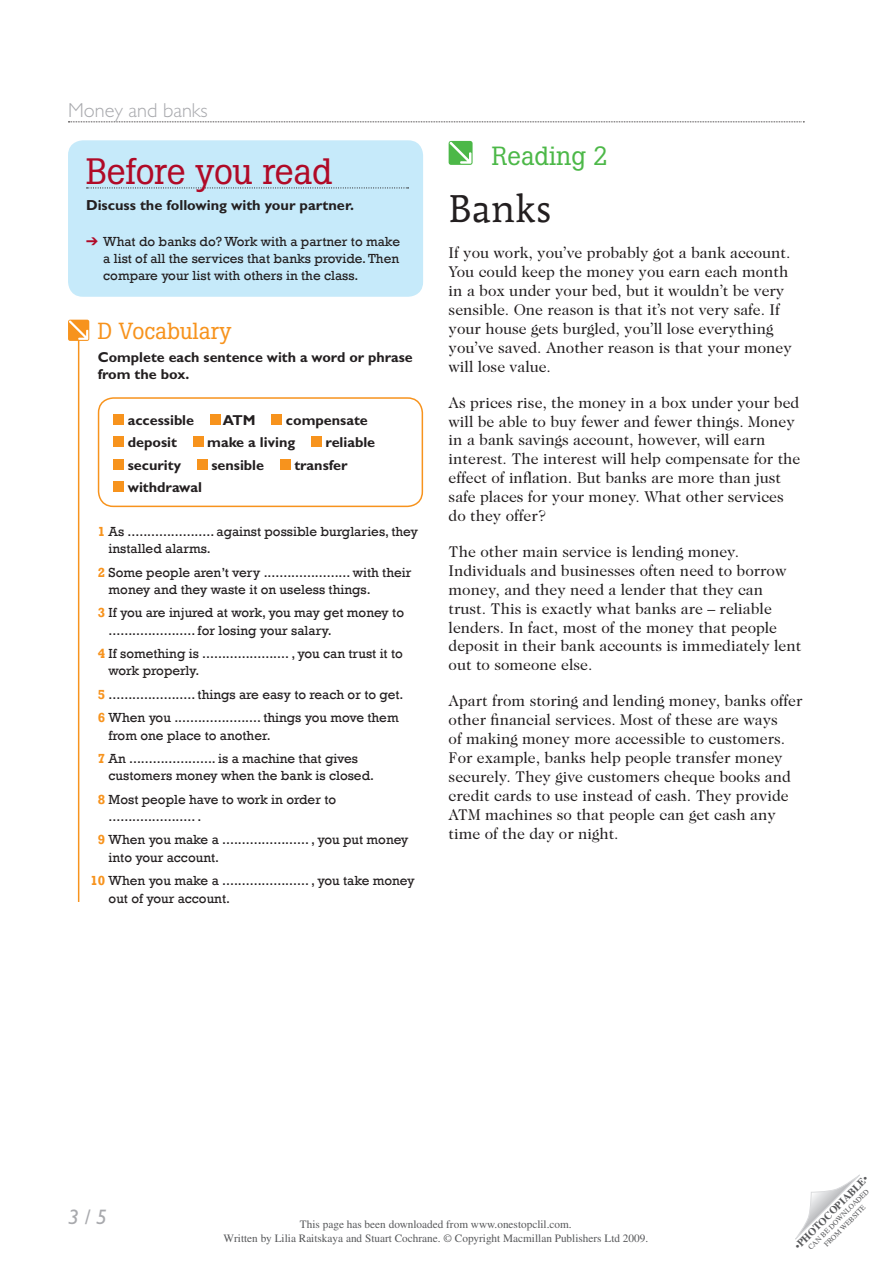
<style>
.page{position:relative;width:893px;height:1263px;background:#fff}
.page>*{position:absolute;margin:0;border:0;box-sizing:border-box;transform-origin:0 0}
.Text_head{font:38.25px "Mendoza Roman Std";color:#231f20}
.Read_head{font:36.3px "Boton";letter-spacing:-.01em;color:#b00a27}
.Text_head-2{font:26.1px "Boton";color:#4cb848}
.Vocabulary_head{font:23.1px "Boton";color:#f7931d}
.t1{font:italic 21px "Gill Sans";color:#a8a9ad}
.t2{font:300 20.25px "Gill Sans";color:#a8a9ad}
.Text{font:15.75px/18.9px "Caslon 224 Std";color:#231f20}
.read_subhead{font:700 14.55px "Gill Sans";color:#231f20}
.Vocabulary_subhead{font:700 14.4px/17.2px "Gill Sans";color:#231f20}
.Vocabulary_LIST{font:13.5px/17.2px "Rockwell";color:#231f20}
.Vocabulary_BULLET_RE{font:13.5px/17.2px "Rockwell";color:#231f20;text-align:justify}
.t3{font:11.25px/13.5px "Times LT Std";color:#57585a;text-align:center}
.t4{font:700 10.5px "Times LT Std";color:#57585a}
.t5{font:7.5px/9px "Times LT Std";color:#57585a;text-align:center}
.s1{font-weight:700;color:#f7931d}
.s2{font-weight:400}
</style>
<div class="page">
<svg style="left:68px;top:121px;width:736px;height:1px"></svg>
<svg style="left:795px;top:1175px;width:65px;height:64px"></svg>
<div style="left:68px;top:140px;width:355px;height:157px;background:#c6eafa;border-radius:15px"></div>
<svg style="left:87px;top:187px;width:322px;height:1px"></svg>
<hr style="left:78px;top:340px;width:1px;height:562px;background:#f7931d">
<div style="left:114px;top:414px;width:10px;height:11px;background:#f7931d"></div>
<div style="left:210px;top:414px;width:10px;height:11px;background:#f7931d"></div>
<div style="left:272px;top:414px;width:10px;height:11px;background:#f7931d"></div>
<div style="left:114px;top:437px;width:10px;height:10px;background:#f7931d"></div>
<div style="left:193px;top:437px;width:10px;height:10px;background:#f7931d"></div>
<div style="left:311px;top:437px;width:10px;height:10px;background:#f7931d"></div>
<div style="left:114px;top:459px;width:10px;height:11px;background:#f7931d"></div>
<div style="left:197px;top:459px;width:10px;height:11px;background:#f7931d"></div>
<div style="left:280px;top:459px;width:10px;height:11px;background:#f7931d"></div>
<div style="left:114px;top:482px;width:10px;height:10px;background:#f7931d"></div>
<div style="left:98px;top:397px;width:325px;height:110px;border:2px solid #f7931d;border-radius:15px"></div>
<svg style="left:68px;top:320px;width:21px;height:21px"></svg>
<svg style="left:449px;top:141px;width:24px;height:24px"></svg>
<p class="t2" style="left:68px;top:99px;width:141px">Money and banks</p>
<p class="Read_head" style="left:86px;top:150px;width:248px">Before you read</p>
<p class="read_subhead" style="left:86px;top:196px;width:269px">Discuss the following with your partner.</p>
<p class="Vocabulary_BULLET_RE" style="left:103px;top:233px;width:298px">What do banks do? Work with a partner to make a list of all the services that banks provide. Then compare your list with others in the class.</p>
<p class="Vocabulary_head" style="left:98px;top:317px;width:135px">D Vocabulary</p>
<p class="Vocabulary_subhead" style="left:98px;top:348px;width:317px">Complete each sentence with a word or phrase from the box.</p>
<p class="Vocabulary_subhead" style="left:128px;top:411px;width:68px">accessible</p>
<p class="Vocabulary_subhead" style="left:223px;top:411px;width:34px">ATM</p>
<p class="Vocabulary_subhead" style="left:286px;top:411px;width:84px">compensate</p>
<p class="Vocabulary_subhead" style="left:128px;top:434px;width:51px">deposit</p>
<p class="Vocabulary_subhead" style="left:207px;top:434px;width:89px">make a living</p>
<p class="Vocabulary_subhead" style="left:325px;top:434px;width:51px">reliable</p>
<p class="Vocabulary_subhead" style="left:128px;top:456px;width:55px">security</p>
<p class="Vocabulary_subhead" style="left:211px;top:456px;width:54px">sensible</p>
<p class="Vocabulary_subhead" style="left:294px;top:456px;width:55px">transfer</p>
<p class="Vocabulary_subhead" style="left:128px;top:479px;width:76px">withdrawal</p>
<p class="Vocabulary_LIST" style="left:109px;top:523px;width:311px;text-indent:-11px"><span class="s1">1</span> As ...................... against possible burglaries, they installed alarms.</p>
<p class="Vocabulary_LIST" style="left:109px;top:564px;width:304px;text-indent:-11px"><span class="s1">2</span> Some people aren’t very ...................... with their money and they waste it on useless things.</p>
<p class="Vocabulary_LIST" style="left:109px;top:604px;width:297px;text-indent:-11px"><span class="s1">3</span> If you are injured at work, you may get money to ...................... for losing your salary.</p>
<p class="Vocabulary_LIST" style="left:109px;top:645px;width:296px;text-indent:-11px"><span class="s1">4</span> If something is ...................... , you can trust it to work properly.</p>
<p class="Vocabulary_LIST" style="left:98px;top:686px;width:307px"><span class="s1">5</span> ...................... things are easy to reach or to get.</p>
<p class="Vocabulary_LIST" style="left:109px;top:709px;width:292px;text-indent:-11px"><span class="s1">6</span> When you ...................... things you move them from one place to another.</p>
<p class="Vocabulary_LIST" style="left:109px;top:750px;width:267px;text-indent:-11px"><span class="s1">7</span> An ...................... is a machine that gives customers money when the bank is closed.</p>
<p class="Vocabulary_LIST" style="left:109px;top:791px;width:229px;text-indent:-11px"><span class="s1">8</span> Most people have to work in order to ...................... .</p>
<p class="Vocabulary_LIST" style="left:109px;top:831px;width:301px;text-indent:-11px"><span class="s1">9</span> When you make a ...................... , you put money into your account.</p>
<p class="Vocabulary_LIST" style="left:109px;top:872px;width:308px;text-indent:-18px"><span class="s1">10</span> When you make a ...................... , you take money out of your account.</p>
<p class="Text_head-2" style="left:492px;top:140px;width:118px">Reading 2</p>
<p class="Text_head" style="left:449px;top:186px;width:104px">Banks</p>
<p class="Text" style="left:449px;top:243px;width:345px">If you work, you’ve probably got a bank account.<br>You could keep the money you earn each month in a box under your bed, but it wouldn’t be very sensible. One reason is that it’s not very safe. If your house gets burgled, you’ll lose everything you’ve saved. Another reason is that your money will lose value.</p>
<p class="Text" style="left:449px;top:393px;width:353px">As prices rise, the money in a box under your bed will be able to buy fewer and fewer things. Money in a bank savings account, however, will earn interest. The interest will help compensate for the effect of inflation. But banks are more than just safe places for your money. What other services do they offer?</p>
<p class="Text" style="left:449px;top:542px;width:354px">The other main service is lending money.<br>Individuals and businesses often need to borrow money, and they need a lender that they can trust. This is exactly what banks are – reliable lenders. In fact, most of the money that people deposit in their bank accounts is immediately lent out to someone else.</p>
<p class="Text" style="left:449px;top:691px;width:355px">Apart from storing and lending money, banks offer other financial services. Most of these are ways<br>of making money more accessible to customers.<br>For example, banks help people transfer money securely. They give customers cheque books and credit cards to use instead of cash. They provide ATM machines so that people can get cash any time of the day or night.</p>
<h3 class="t1" style="left:68px;top:1205px;width:40px">3 / 5</h3>
<p class="t3" style="left:223px;top:1217px;width:426px">This page has been downloaded from www.onestopclil.com.<br>Written by Lilia Raitskaya and Stuart Cochrane. © Copyright Macmillan Publishers Ltd 2009.</p>
<p class="t4" style="left:792px;top:1243px;width:101px;rotate:-45deg"><span class="s2">•</span>PHOTOCOPIABLE<span class="s2">•</span></p>
<p class="t5" style="left:806px;top:1245px;width:84px;rotate:-45deg">CAN BE DOWNLOADED<br>FROM WEBSITE</p>
</div>
